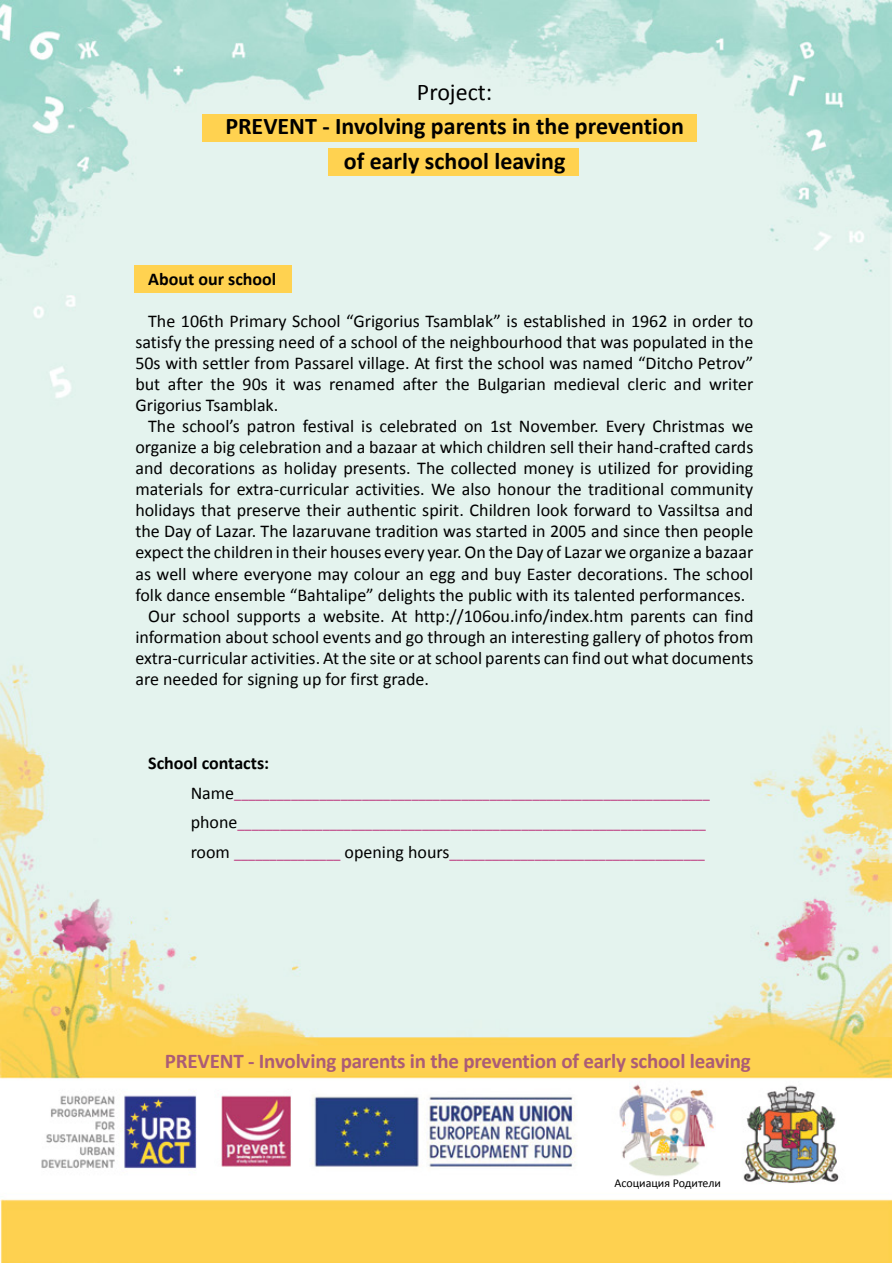
<style>
.page{position:relative;width:893px;height:1263px;background:#fff}
.page>*{position:absolute;margin:0;border:0;box-sizing:border-box;transform-origin:0 0}
.t1{font:700 24px/34.5px "Calibri";color:#000;text-align:center}
.t2{font:24px "Calibri";color:#000}
.t3{font:700 21px "Calibri";letter-spacing:-.01em;color:#ab5c76}
.t4{font:18px/21px "Calibri";color:#000;text-align:justify}
.t5{font:700 18px "Calibri";color:#000}
.t6{font:14.25px/30px "Calibri";color:#b72271}
.t7{font:12px "Calibri";color:#000}
.s1{font-size:18px;color:#000}
</style>
<div class="page">
<img style="left:0;top:0;width:891px;height:1263px">
<div style="left:202px;top:114px;width:495px;height:27px;background:#ffd250"></div>
<div style="left:328px;top:148px;width:251px;height:27px;background:#ffd250"></div>
<div style="left:134px;top:265px;width:157px;height:27px;background:#ffd250"></div>
<h1 class="t2" style="left:417px;top:77px;width:77px">Project:</h1>
<h1 class="t1" style="left:225px;top:109px;width:460px">PREVENT - Involving parents in the prevention of early school leaving</h1>
<p class="t5" style="left:148px;top:268px;width:130px">About our school</p>
<p class="t4" style="left:135px;top:311px;width:620px;text-indent:13px">The 106th Primary School “Grigorius Tsamblak” is established in 1962 in order to satisfy the pressing need of a school of the neighbourhood that was populated in the 50s with settler from Passarel village. At first the school was named “Ditcho Petrov” but after the 90s it was renamed after the Bulgarian medieval cleric and writer Grigorius Tsamblak.</p>
<p class="t4" style="left:148px;top:416px;width:607px">The school’s patron festival is celebrated on 1st November. Every Christmas we</p>
<p class="t4" style="left:135px;top:437px;width:619px">organize a big celebration and a bazaar at which children sell their hand-crafted cards</p>
<p class="t4" style="left:135px;top:458px;width:619px">and decorations as holiday presents. The collected money is utilized for providing</p>
<p class="t4" style="left:135px;top:479px;width:619px">materials for extra-curricular activities. We also honour the traditional community</p>
<p class="t4" style="left:135px;top:500px;width:619px">holidays that preserve their authentic spirit. Children look forward to Vassiltsa and</p>
<p class="t4" style="left:135px;top:521px;width:619px">the Day of Lazar. The lazaruvane tradition was started in 2005 and since then people</p>
<p class="t4" style="left:135px;top:542px;width:620px">expect the children in their houses every year. On the Day of Lazar we organize a bazaar</p>
<p class="t4" style="left:135px;top:563px;width:619px">as well where everyone may colour an egg and buy Easter decorations. The school</p>
<p class="t4" style="left:135px;top:584px;width:612px">folk dance ensemble “Bahtalipe” delights the public with its talented performances.</p>
<p class="t4" style="left:148px;top:605px;width:607px">Our school supports a website. At http://106ou.info/index.htm parents can find</p>
<p class="t4" style="left:135px;top:626px;width:619px">information about school events and go through an interesting gallery of photos from</p>
<p class="t4" style="left:135px;top:647px;width:619px">extra-curricular activities. At the site or at school parents can find out what documents</p>
<p class="t4" style="left:135px;top:668px;width:295px">are needed for signing up for first grade.</p>
<p class="t5" style="left:148px;top:751px;width:123px">School contacts:</p>
<p class="t6" style="left:191px;top:779px;width:521px"><span class="s1">Name</span>___________________________________________________________________ <span class="s1">phone</span>__________________________________________________________________ <span class="s1">room</span> _______________ <span class="s1">opening hours</span>____________________________________</p>
<p class="t3" style="left:165px;top:1048px;width:587px">PREVENT - Involving parents in the prevention of early school leaving</p>
<p class="t7" style="left:614px;top:1175px;width:108px">Асоциация Родители</p>
</div>
